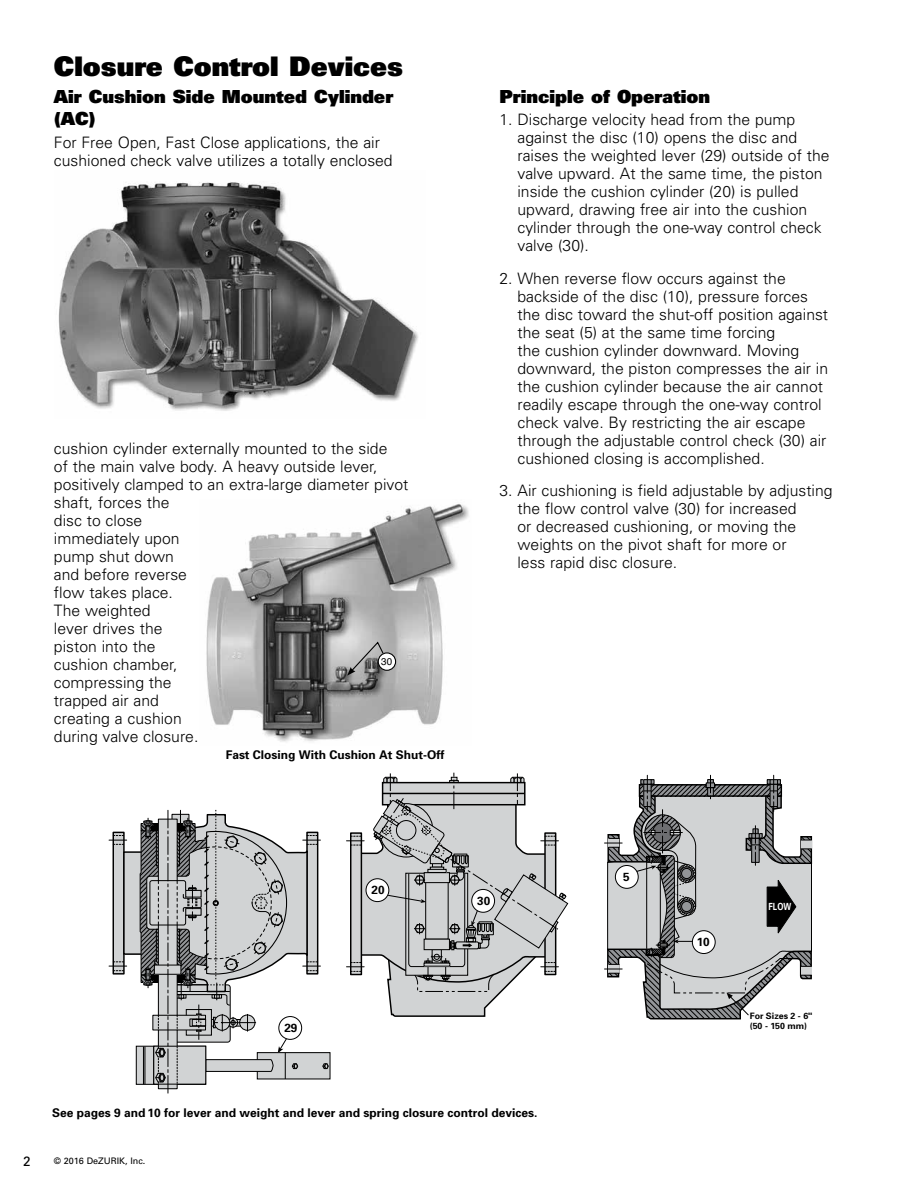
<style>
.page{position:relative;width:918px;height:1188px;background:#fff}
.page>*{position:absolute;margin:0;border:0;box-sizing:border-box;transform-origin:0 0}
.t1{font:900 27px "Univers";color:#000}
.t2{font:900 18px/21.6px "Univers";color:#000}
.t3{font:300 15.75px/18px "Univers";color:#000}
.t4{font:13.5px "Univers";color:#000}
.t5{font:700 12px "Univers";color:#000}
.t6{font:700 11.85px "Univers";color:#000}
.t7{font:700 9.75px "Univers";color:#fff;scale:.8 1}
.t8{font:9.75px "Helvetica";color:#000}
.t9{font:9px "Univers";color:#000}
.t10{font:700 8.85px/10.6px "Univers";color:#000}
</style>
<div class="page">
<svg style="left:605px;top:775px;width:208px;height:245px"></svg>
<svg style="left:347px;top:773px;width:222px;height:244px"></svg>
<div style="left:136px;top:1046px;width:70px;height:39px;border:1px solid #000"></div>
<svg style="left:109px;top:831px;width:18px;height:144px"></svg>
<div style="left:124px;top:852px;width:19px;height:102px;background:#d1d3d4"></div>
<div style="left:123px;top:851px;width:20px;height:104px;border:1px solid #000"></div>
<svg style="left:139px;top:810px;width:190px;height:284px"></svg>
<img style="left:206px;top:504px;width:263px;height:238px">
<div style="left:378px;top:653px;width:18px;height:17px;background:#fff;border-radius:50%"></div>
<div style="left:378px;top:652px;width:18px;height:19px;border:1px solid #000;border-radius:50%"></div>
<svg style="left:347px;top:641px;width:38px;height:35px"></svg>
<img style="left:58px;top:182px;width:360px;height:229px">
<h1 class="t1" style="left:54px;top:48px;width:351px">Closure Control Devices</h1>
<p class="t2" style="left:54px;top:86px;width:341px">Air Cushion Side Mounted Cylinder (AC)</p>
<p class="t3" style="left:54px;top:133px;width:340px">For Free Open, Fast Close applications, the air cushioned check valve utilizes a totally enclosed</p>
<p class="t3" style="left:54px;top:439px;width:356px">cushion cylinder externally mounted to the side<br>of the main valve body. A heavy outside lever, positively clamped to an extra-large diameter pivot shaft, forces the<br>disc to close<br>immediately upon<br>pump shut down<br>and before reverse<br>flow takes place.<br>The weighted<br>lever drives the<br>piston into the<br>cushion chamber,<br>compressing the<br>trapped air and<br>creating a cushion<br>during valve closure.</p>
<p class="t8" style="left:381px;top:655px;width:12px">30</p>
<p class="t5" style="left:226px;top:748px;width:220px">Fast Closing With Cushion At Shut-Off</p>
<p class="t2" style="left:500px;top:85px;width:212px">Principle of Operation</p>
<p class="t3" style="left:518px;top:111px;width:314px;text-indent:-18px">1. Discharge velocity head from the pump against the disc (10) opens the disc and raises the weighted lever (29) outside of the valve upward. At the same time, the piston inside the cushion cylinder (20) is pulled upward, drawing free air into the cushion cylinder through the one-way control check valve (30).</p>
<p class="t3" style="left:518px;top:269px;width:312px;text-indent:-18px">2. When reverse flow occurs against the backside of the disc (10), pressure forces the disc toward the shut-off position against the seat (5) at the same time forcing<br>the cushion cylinder downward. Moving downward, the piston compresses the air in the cushion cylinder because the air cannot readily escape through the one-way control check valve. By restricting the air escape through the adjustable control check (30) air cushioned closing is accomplished.</p>
<p class="t3" style="left:518px;top:482px;width:317px;text-indent:-18px">3. Air cushioning is field adjustable by adjusting the flow control valve (30) for increased<br>or decreased cushioning, or moving the weights on the pivot shaft for more or<br>less rapid disc closure.</p>
<p class="t6" style="left:284px;top:1020px;width:15px">29</p>
<p class="t6" style="left:372px;top:882px;width:15px">20</p>
<p class="t6" style="left:477px;top:893px;width:15px">30</p>
<p class="t6" style="left:623px;top:869px;width:8px">5</p>
<p class="t6" style="left:697px;top:934px;width:15px">10</p>
<p class="t7" style="left:769px;top:900px;width:30px">FLOW</p>
<p class="t10" style="left:750px;top:1010px;width:64px">For Sizes 2 - 6" (50 - 150 mm)</p>
<p class="t5" style="left:52px;top:1105px;width:487px">See pages 9 and 10 for lever and weight and lever and spring closure control devices.</p>
<p class="t4" style="left:23px;top:1153px;width:9px">2</p>
<p class="t9" style="left:54px;top:1156px;width:93px">© 2016 DeZURIK, Inc.</p>
</div>
